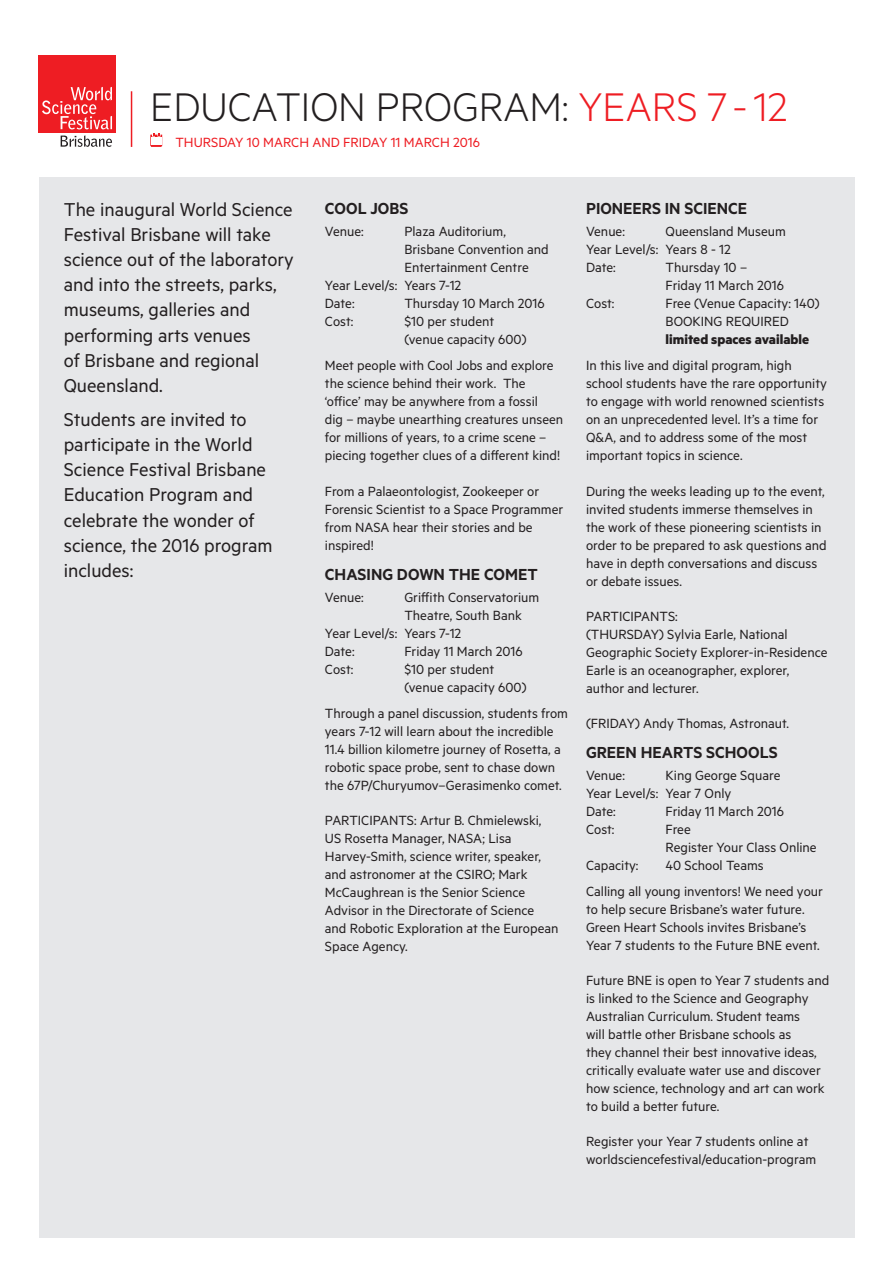
<style>
.page{position:relative;width:893px;height:1263px;background:#fff}
.page>*{position:absolute;margin:0;border:0;box-sizing:border-box;transform-origin:0 0}
.t1{font:300 45px "Metric";color:#231f20}
.t2{font:21px/25.2px "Metric";color:#231f20}
.t3{font:600 18px "Metric";color:#231f20}
.t4{font:15px/18px "Metric";color:#231f20}
.t5{font:15px "Metric";color:#ee1d23}
.t6{font:700 15px "Metric";color:#231f20}
.s1{color:#ee1d23}
</style>
<div class="page">
<div style="left:39px;top:177px;width:816px;height:1060px;background:#e6e7e9"></div>
<div style="left:38px;top:56px;width:78px;height:77px;background:#ee1d23"></div>
<svg style="left:42px;top:87px;width:70px;height:42px"></svg>
<svg style="left:61px;top:135px;width:51px;height:12px"></svg>
<svg style="left:150px;top:133px;width:12px;height:14px"></svg>
<div style="left:151px;top:137px;width:11px;height:8px;background:#fff"></div>
<hr style="left:131px;top:91px;width:1px;height:56px;background:#ee1d23">
<h1 class="t1" style="left:150px;top:80px;width:639px">EDUCATION PROGRAM: <span class="s1">YEARS 7 -12</span></h1>
<p class="t5" style="left:175px;top:133px;width:306px">THURSDAY 10 MARCH AND FRIDAY 11 MARCH 2016</p>
<h2 class="t2" style="left:64px;top:196px;width:231px">The inaugural World Science<br>Festival Brisbane will take science out of the laboratory and into the streets, parks, museums, galleries and performing arts venues<br>of Brisbane and regional<br>Queensland.</h2>
<h2 class="t2" style="left:64px;top:406px;width:210px">Students are invited to participate in the World<br>Science Festival Brisbane<br>Education Program and celebrate the wonder of science, the 2016 program includes:</h2>
<p class="t3" style="left:325px;top:197px;width:85px">COOL JOBS</p>
<p class="t4" style="left:325px;top:222px;width:40px">Venue:</p>
<p class="t4" style="left:404px;top:222px;width:103px">Plaza Auditorium,</p>
<p class="t4" style="left:404px;top:240px;width:146px">Brisbane Convention and</p>
<p class="t4" style="left:404px;top:258px;width:126px">Entertainment Centre</p>
<p class="t4" style="left:325px;top:276px;width:138px">Year Level/s: Years 7-12</p>
<p class="t4" style="left:325px;top:294px;width:31px">Date:</p>
<p class="t4" style="left:404px;top:294px;width:142px">Thursday 10 March 2016</p>
<p class="t4" style="left:325px;top:312px;width:30px">Cost:</p>
<p class="t4" style="left:404px;top:312px;width:124px">$10 per student (venue capacity 600)</p>
<p class="t4" style="left:325px;top:356px;width:240px">Meet people with Cool Jobs and explore the science behind their work. The ‘office’ may be anywhere from a fossil<br>dig – maybe unearthing creatures unseen for millions of years, to a crime scene – piecing together clues of a different kind!</p>
<p class="t4" style="left:325px;top:481px;width:240px">From a Palaeontologist, Zookeeper or<br>Forensic Scientist to a Space Programmer from NASA hear their stories and be inspired!</p>
<p class="t3" style="left:325px;top:563px;width:214px">CHASING DOWN THE COMET</p>
<p class="t4" style="left:325px;top:588px;width:40px">Venue:</p>
<p class="t4" style="left:404px;top:588px;width:136px">Griffith Conservatorium</p>
<p class="t4" style="left:404px;top:606px;width:119px">Theatre, South Bank</p>
<p class="t4" style="left:325px;top:624px;width:138px">Year Level/s: Years 7-12</p>
<p class="t4" style="left:325px;top:642px;width:31px">Date:</p>
<p class="t4" style="left:404px;top:642px;width:120px">Friday 11 March 2016</p>
<p class="t4" style="left:325px;top:660px;width:30px">Cost:</p>
<p class="t4" style="left:404px;top:660px;width:124px">$10 per student (venue capacity 600)</p>
<p class="t4" style="left:325px;top:704px;width:245px">Through a panel discussion, students from years 7-12 will learn about the incredible 11.4 billion kilometre journey of Rosetta, a robotic space probe, sent to chase down the 67P/Churyumov–Gerasimenko comet.</p>
<p class="t4" style="left:325px;top:811px;width:235px">PARTICIPANTS: Artur B. Chmielewski, US Rosetta Manager, NASA; Lisa Harvey-Smith, science writer, speaker, and astronomer at the CSIRO; Mark McCaughrean is the Senior Science Advisor in the Directorate of Science and Robotic Exploration at the European Space Agency.</p>
<p class="t3" style="left:586px;top:197px;width:163px">PIONEERS IN SCIENCE</p>
<p class="t4" style="left:586px;top:222px;width:40px">Venue:</p>
<p class="t4" style="left:586px;top:222px;width:201px;text-indent:80px">Queensland Museum<br>Year Level/s: Years 8 - 12<br>Date:</p>
<p class="t4" style="left:666px;top:258px;width:120px">Thursday 10 –<br>Friday 11 March 2016</p>
<p class="t4" style="left:586px;top:294px;width:30px">Cost:</p>
<p class="t4" style="left:666px;top:294px;width:156px">Free (Venue Capacity: 140)<br>BOOKING REQUIRED</p>
<p class="t6" style="left:666px;top:330px;width:145px">limited spaces available</p>
<p class="t4" style="left:586px;top:356px;width:242px">In this live and digital program, high school students have the rare opportunity to engage with world renowned scientists on an unprecedented level. It’s a time for Q&amp;A, and to address some of the most important topics in science.</p>
<p class="t4" style="left:586px;top:481px;width:242px">During the weeks leading up to the event, invited students immerse themselves in the work of these pioneering scientists in order to be prepared to ask questions and have in depth conversations and discuss or debate issues.</p>
<p class="t4" style="left:586px;top:606px;width:243px">PARTICIPANTS:<br>(THURSDAY) Sylvia Earle, National<br>Geographic Society Explorer-in-Residence<br>Earle is an oceanographer, explorer, author and lecturer.</p>
<p class="t4" style="left:586px;top:713px;width:205px">(FRIDAY) Andy Thomas, Astronaut.</p>
<p class="t3" style="left:586px;top:741px;width:193px">GREEN HEARTS SCHOOLS</p>
<p class="t4" style="left:586px;top:766px;width:40px">Venue:</p>
<p class="t4" style="left:586px;top:766px;width:196px;text-indent:80px">King George Square<br>Year Level/s: Year 7 Only<br>Date:</p>
<p class="t4" style="left:666px;top:802px;width:120px">Friday 11 March 2016</p>
<p class="t4" style="left:586px;top:820px;width:30px">Cost:</p>
<p class="t4" style="left:666px;top:820px;width:153px">Free<br>Register Your Class Online</p>
<p class="t4" style="left:586px;top:856px;width:54px">Capacity:</p>
<p class="t4" style="left:586px;top:851px;width:238px;line-height:26.5px;text-indent:80px">40 School Teams<br>Calling all young inventors! We need your</p>
<p class="t4" style="left:586px;top:900px;width:235px">to help secure Brisbane’s water future.<br>Green Heart Schools invites Brisbane’s<br>Year 7 students to the Future BNE event.</p>
<p class="t4" style="left:586px;top:971px;width:245px">Future BNE is open to Year 7 students and is linked to the Science and Geography Australian Curriculum. Student teams<br>will battle other Brisbane schools as<br>they channel their best innovative ideas, critically evaluate water use and discover how science, technology and art can work to build a better future.</p>
<p class="t4" style="left:586px;top:1132px;width:232px">Register your Year 7 students online at worldsciencefestival/education-program</p>
</div>
